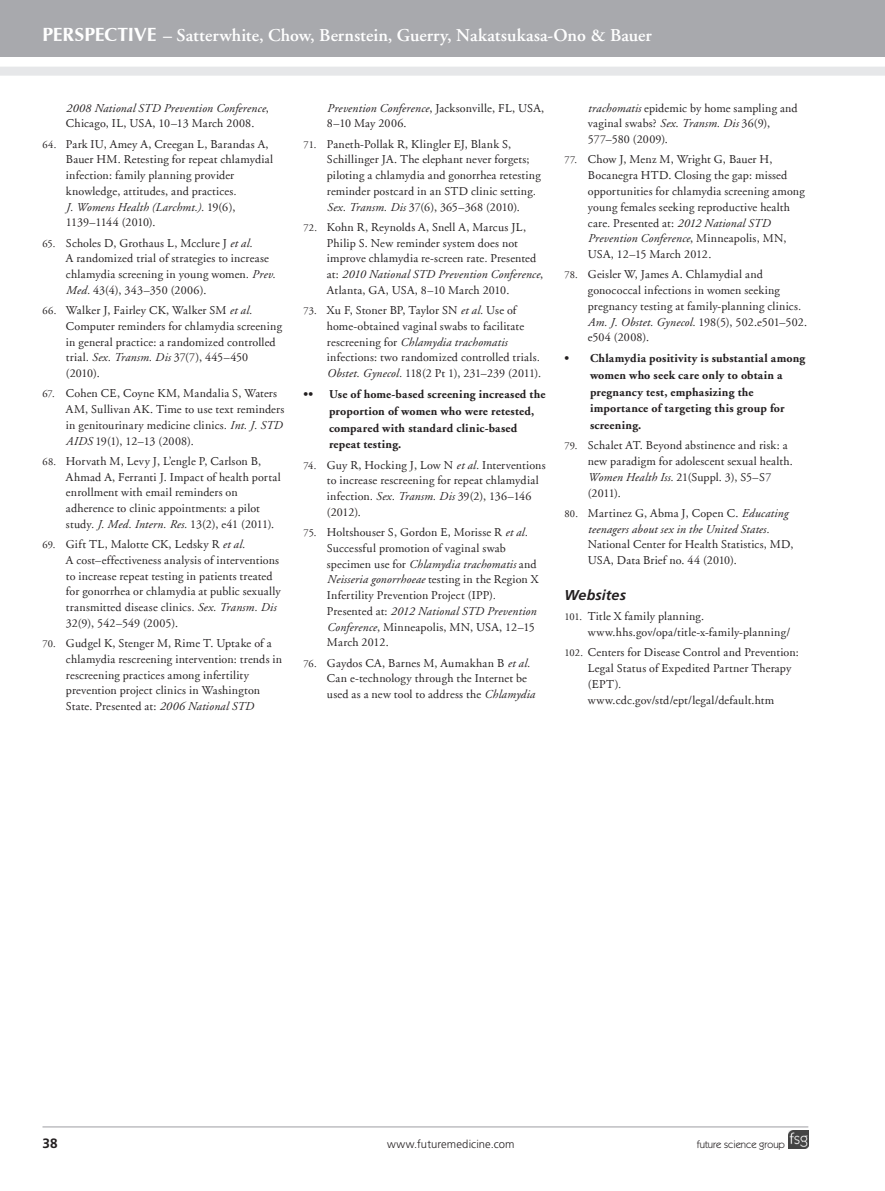
<style>
.page{position:relative;width:885px;height:1191px;background:#fff}
.page>*{position:absolute;margin:0;border:0;box-sizing:border-box;transform-origin:0 0}
.t1{font:600 18px "Adobe Garamond";color:#fff}
.crosshead2{font:italic 700 14.25px "Frutiger";letter-spacing:.005em;color:#231f20}
.t2{font:700 13.5px "Frutiger";color:#231f20}
.t3{font:12px/15.8px "Adobe Garamond";letter-spacing:.015em;color:#231f20}
.refnote{font:700 12px/16.6px "Adobe Garamond";letter-spacing:.02em;color:#231f20}
.refnote2{font:700 12px/16.6px "Adobe Garamond";letter-spacing:.015em;color:#231f20}
.t4{font:italic 12px/15.8px "Adobe Garamond";letter-spacing:.015em;color:#231f20}
.t5{font:300 11.25px "Frutiger";letter-spacing:.01em;color:#231f20}
.t6{font:10.5px "Itc Kabel";color:#231f20}
.s1{font-family:"Iris UPC Bold";font-weight:400;font-size:30px}
.s2{font-style:normal}
.s3{font-size:10.5px}
.s4{font-style:italic}
</style>
<div class="page">
<div style="left:0;top:0;width:884px;height:57px;background:#a8a9ad"></div>
<hr style="left:42px;top:1126px;width:766px;height:1px;background:#a8a9ad">
<div style="left:0;top:67px;width:884px;height:9px;background:#e6e7e9"></div>
<img style="left:788px;top:1130px;width:20px;height:18px">
<h1 class="t1" style="left:43px;top:26px;width:610px"><span class="s1">PERSPECTIVE</span> – Satterwhite, Chow, Bernstein, Guerry, Nakatsukasa-Ono &amp; Bauer</h1>
<p class="t4" style="left:66px;top:100px;width:204px">2008 National STD Prevention Conference<span class="s2">,<br>Chicago, IL, USA, 10–13 March 2008.</span></p>
<p class="t3" style="left:66px;top:136px;width:209px;text-indent:-23px"><span class="s3">64.</span> Park IU, Amey A, Creegan L, Barandas A, Bauer HM. Retesting for repeat chlamydial infection: family planning provider knowledge, attitudes, and practices<span class="s4">.<br>J. Womens Health (Larchmt.).</span> 19(6), 1139–1144 (2010).</p>
<p class="t3" style="left:66px;top:235px;width:211px;text-indent:-23px"><span class="s3">65.</span> Scholes D, Grothaus L, Mcclure J <span class="s4">et al.<br></span>A randomized trial of strategies to increase chlamydia screening in young women<span class="s4">. Prev.<br>Med.</span> 43(4), 343–350 (2006).</p>
<p class="t3" style="left:66px;top:303px;width:218px;text-indent:-23px"><span class="s3">66.</span> Walker J, Fairley CK, Walker SM <span class="s4">et al.<br></span>Computer reminders for chlamydia screening in general practice: a randomized controlled trial<span class="s4">. Sex. Transm. Dis</span> 37(7), 445–450 (2010).</p>
<p class="t3" style="left:66px;top:386px;width:220px;text-indent:-23px"><span class="s3">67.</span> Cohen CE, Coyne KM, Mandalia S, Waters AM, Sullivan AK. Time to use text reminders in genitourinary medicine clinics<span class="s4">. Int. J. STD AIDS</span> 19(1), 12–13 (2008).</p>
<p class="t3" style="left:66px;top:453px;width:216px;text-indent:-23px"><span class="s3">68.</span> Horvath M, Levy J, L’engle P, Carlson B, Ahmad A, Ferranti J. Impact of health portal enrollment with email reminders on adherence to clinic appointments: a pilot study<span class="s4">. J. Med. Intern. Res.</span> 13(2), e41 (2011).</p>
<p class="t3" style="left:66px;top:537px;width:216px;text-indent:-23px"><span class="s3">69.</span> Gift TL, Malotte CK, Ledsky R <span class="s4">et al.<br></span>A cost–effectiveness analysis of interventions to increase repeat testing in patients treated for gonorrhea or chlamydia at public sexually transmitted disease clinics<span class="s4">. Sex. Transm. Dis </span>32(9), 542–549 (2005).</p>
<p class="t3" style="left:66px;top:636px;width:218px;text-indent:-23px"><span class="s3">70.</span> Gudgel K, Stenger M, Rime T. Uptake of a chlamydia rescreening intervention: trends in rescreening practices among infertility prevention project clinics in Washington State. Presented at: <span class="s4">2006 National STD</span></p>
<p class="t3" style="left:327px;top:100px;width:219px"><span class="s4">Prevention Conference</span>, Jacksonville, FL, USA,<br>8–10 May 2006.</p>
<p class="t3" style="left:327px;top:136px;width:215px;text-indent:-23px"><span class="s3">71.</span> Paneth-Pollak R, Klingler EJ, Blank S, Schillinger JA. The elephant never forgets; piloting a chlamydia and gonorrhea retesting reminder postcard in an STD clinic setting<span class="s4">.<br>Sex. Transm. Dis</span> 37(6), 365–368 (2010).</p>
<p class="t3" style="left:327px;top:219px;width:218px;text-indent:-23px"><span class="s3">72.</span> Kohn R, Reynolds A, Snell A, Marcus JL, Philip S. New reminder system does not improve chlamydia re-screen rate<span class="s4">.</span> Presented at: <span class="s4">2010 National STD Prevention Conference</span>, Atlanta, GA, USA, 8–10 March 2010.</p>
<p class="t3" style="left:327px;top:303px;width:216px;text-indent:-23px"><span class="s3">73.</span> Xu F, Stoner BP, Taylor SN <span class="s4">et al.</span> Use of home-obtained vaginal swabs to facilitate rescreening for <span class="s4">Chlamydia trachomatis </span>infections: two randomized controlled trials<span class="s4">.<br>Obstet. Gynecol.</span> 118(2 Pt 1), 231–239 (2011).</p>
<p class="refnote2" style="left:303px;top:386px;width:11px">••</p>
<p class="refnote2" style="left:329px;top:386px;width:218px">Use of home-based screening increased the proportion of women who were retested, compared with standard clinic-based repeat testing.</p>
<p class="t3" style="left:327px;top:457px;width:220px;text-indent:-23px"><span class="s3">74.</span> Guy R, Hocking J, Low N <span class="s4">et al.</span> Interventions to increase rescreening for repeat chlamydial infection<span class="s4">. Sex. Transm. Dis</span> 39(2), 136–146 (2012).</p>
<p class="t3" style="left:327px;top:524px;width:213px;text-indent:-23px"><span class="s3">75.</span> Holtshouser S, Gordon E, Morisse R <span class="s4">et al.<br></span>Successful promotion of vaginal swab specimen use for <span class="s4">Chlamydia trachomatis</span> and <span class="s4">Neisseria gonorrhoeae</span> testing in the Region X Infertility Prevention Project (IPP)<span class="s4">.<br></span>Presented at: <span class="s4">2012 National STD Prevention Conference</span>, Minneapolis, MN, USA, 12–15<br>March 2012.</p>
<p class="t3" style="left:327px;top:655px;width:209px;text-indent:-23px"><span class="s3">76.</span> Gaydos CA, Barnes M, Aumakhan B <span class="s4">et al.<br></span>Can e-technology through the Internet be used as a new tool to address the <span class="s4">Chlamydia</span></p>
<p class="t3" style="left:587px;top:100px;width:211px"><span class="s4">trachomatis</span> epidemic by home sampling and vaginal swabs? <span class="s4">Sex. Transm. Dis</span> 36(9),<br>577–580 (2009).</p>
<p class="t3" style="left:587px;top:152px;width:218px;text-indent:-23px"><span class="s3">77.</span> Chow J, Menz M, Wright G, Bauer H, Bocanegra HTD. Closing the gap: missed opportunities for chlamydia screening among young females seeking reproductive health care<span class="s4">.</span> Presented at: <span class="s4">2012 National STD Prevention Conference</span>, Minneapolis, MN, USA, 12–15 March 2012.</p>
<p class="t3" style="left:587px;top:267px;width:221px;text-indent:-23px"><span class="s3">78.</span> Geisler W, James A. Chlamydial and gonococcal infections in women seeking pregnancy testing at family-planning clinics<span class="s4">.<br>Am. J. Obstet. Gynecol.</span> 198(5), 502.e501–502. e504 (2008).</p>
<p class="refnote" style="left:590px;top:350px;width:217px;text-indent:-26px">• Chlamydia positivity is substantial among women who seek care only to obtain a pregnancy test, emphasizing the importance of targeting this group for screening.</p>
<p class="t3" style="left:587px;top:438px;width:206px;text-indent:-23px"><span class="s3">79.</span> Schalet AT. Beyond abstinence and risk: a new paradigm for adolescent sexual health.<br><span class="s4">Women Health Iss.</span> 21(Suppl. 3), S5–S7 (2011).</p>
<p class="t3" style="left:587px;top:505px;width:207px;text-indent:-23px"><span class="s3">80.</span> Martinez G, Abma J, Copen C. <span class="s4">Educating teenagers about sex in the United States.<br></span>National Center for Health Statistics, MD, USA, Data Brief no. 44 (2010).</p>
<p class="crosshead2" style="left:564px;top:587px;width:63px">Websites</p>
<p class="t3" style="left:587px;top:609px;width:204px;text-indent:-23px"><span class="s3">101.</span> Title X family planning. www.hhs.gov/opa/title-x-family-planning/</p>
<p class="t3" style="left:587px;top:645px;width:212px;text-indent:-23px"><span class="s3">102.</span> Centers for Disease Control and Prevention:<br>Legal Status of Expedited Partner Therapy (EPT)<span class="s4">. </span>www.cdc.gov/std/ept/legal/default.htm</p>
<p class="t2" style="left:43px;top:1135px;width:17px">38</p>
<p class="t5" style="left:387px;top:1138px;width:129px">www.futuremedicine.com</p>
<p class="t6" style="left:696px;top:1138px;width:90px">future science group</p>
</div>
